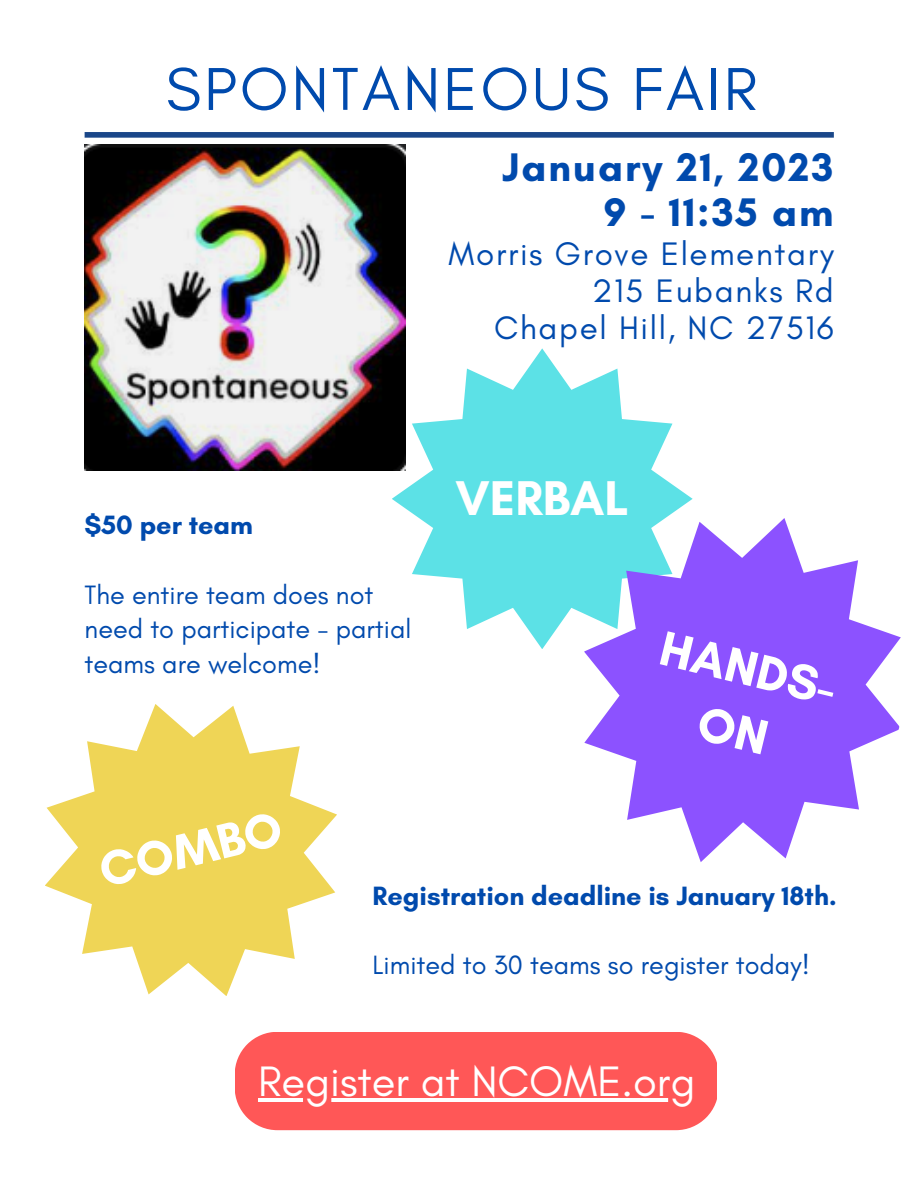
<style>
.page{position:relative;width:918px;height:1188px;background:#fff}
.page>*{position:absolute;margin:0;border:0;box-sizing:border-box;transform-origin:0 0}
.t1{font:61.65px "Glacial Indifference";letter-spacing:.05em;color:#004aad}
.t2{font:700 49.8px/63.9px "Glacial Indifference";color:#fff;text-align:center}
.t3{font:43.35px "Glacial Indifference";color:#fff}
.t4{font:700 40.65px/45px "Glacial Indifference";letter-spacing:.05em;color:#004aad;text-align:right}
.t5{font:33.15px/37.2px "Glacial Indifference";letter-spacing:.05em;color:#004aad;text-align:right}
.t6{font:27px/34.8px "Glacial Indifference";color:#004aad}
.t7{font:700 27px "Glacial Indifference";color:#004aad}
</style>
<div class="page">
<div style="left:85px;top:132px;width:749px;height:6px;background:#1a4789"></div>
<div style="left:235px;top:1032px;width:482px;height:98px;background:#ff5757"></div>
<hr style="left:258px;top:1098px;width:437px;height:4px;background:#fff">
<img style="left:85px;top:144px;width:320px;height:327px">
<svg style="left:392px;top:348px;width:301px;height:301px;fill:#5ce1e6"></svg>
<svg style="left:584px;top:518px;width:317px;height:344px;fill:#8c52ff"></svg>
<svg style="left:45px;top:704px;width:292px;height:292px;fill:#efd556"></svg>
<h1 class="t1" style="left:166px;top:51px;width:593px">SPONTANEOUS FAIR</h1>
<h3 class="t4" style="left:502px;top:144px;width:333px">January 21, 2023<br>9 - 11:35 am</h3>
<p class="t5" style="left:449px;top:235px;width:387px">Morris Grove Elementary<br>215 Eubanks Rd<br>Chapel Hill, NC 27516</p>
<p class="t7" style="left:85px;top:508px;width:170px">$50 per team</p>
<p class="t6" style="left:85px;top:577px;width:328px">The entire team does not need to participate - partial teams are welcome!</p>
<h2 class="t2" style="left:456px;top:465px;width:175px">VERBAL</h2>
<h2 class="t2" style="left:669px;top:615px;width:189px;rotate:14deg">HANDS-<br>ON</h2>
<h2 class="t2" style="left:92px;top:840px;width:188px;rotate:-14deg">COMBO</h2>
<p class="t7" style="left:373px;top:879px;width:465px">Registration deadline is January 18th.</p>
<p class="t6" style="left:373px;top:948px;width:439px">Limited to 30 teams so register today!</p>
<h3 class="t3" style="left:258px;top:1055px;width:439px">Register at NCOME.org</h3>
</div>
